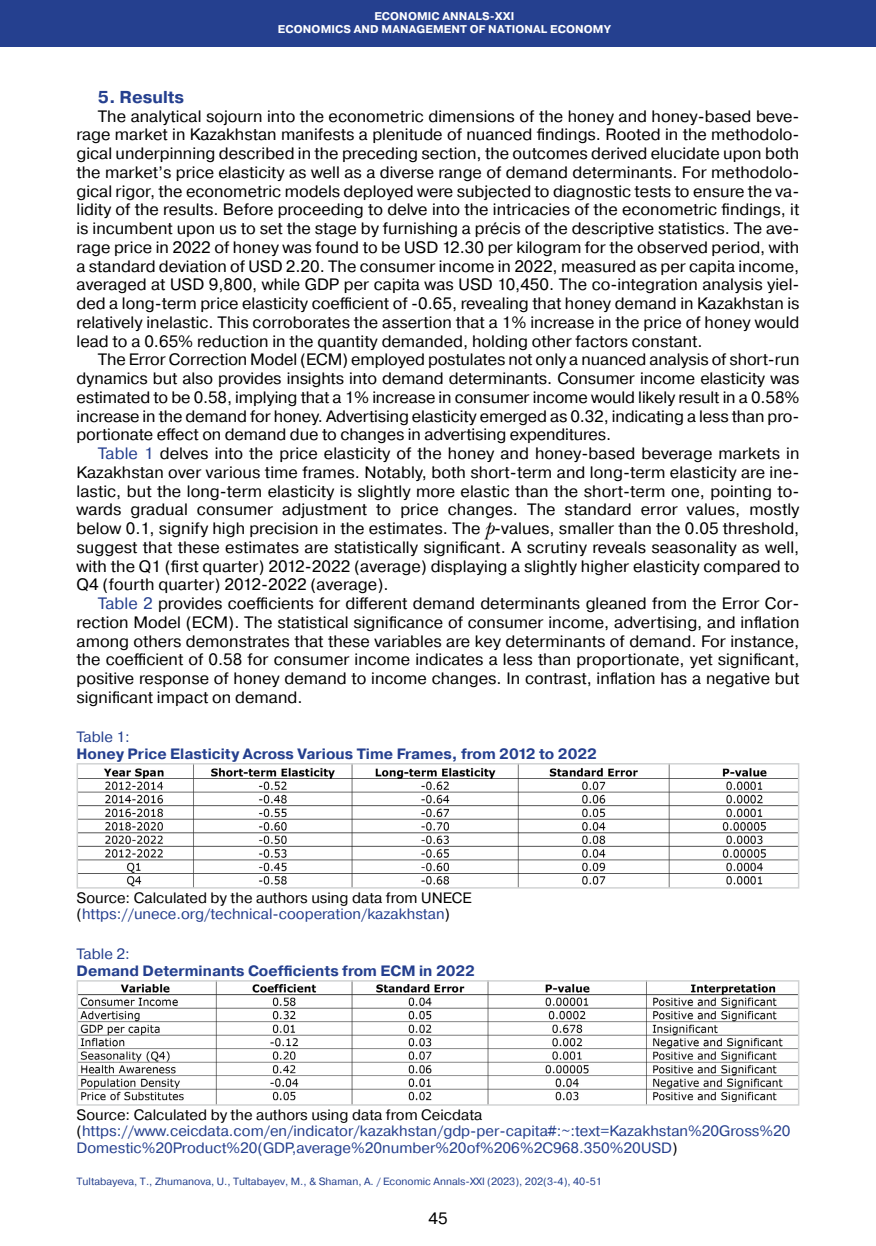
<style>
.page{position:relative;width:876px;height:1246px;background:#fff}
.page>*{position:absolute;margin:0;border:0;box-sizing:border-box;transform-origin:0 0}
.Заголовок_текст_2019{font:700 17.25px "Pragmatica";color:#25408f}
.Абзац_2019{font:16.5px/18.8px "Pragmatica";color:#000}
.Таблицы__рисунки__по{font:15px/16.5px "Pragmatica";color:#25408f}
.Таблицы___рисунки_ша{font:700 15px "Pragmatica";color:#25408f}
.Таблицы__рисунки__по-2{font:15px "Pragmatica";color:#000}
.Таблицы___рисунки_ша-2{font:15px "Pragmatica";color:#25408f}
.Посада_2016{font:700 11.25px "Pragmatica";letter-spacing:.01em;color:#fff}
.Нижний_колонтитул_20{font:10.5px "Pragmatica";color:#25408f}
.s1{color:#25408f}
.s2{font-family:"New Baskerville C";font-style:italic;font-size:19.5px}
.s3{color:#000}
</style>
<div class="page">
<div style="left:0;top:0;width:876px;height:47px;background:#25408f"></div>
<img style="left:80px;top:766px;width:716px;height:120px">
<div style="left:77px;top:763px;width:722px;height:126px;border:2px solid #d1d3d4"></div>
<img style="left:80px;top:983px;width:716px;height:120px">
<div style="left:77px;top:980px;width:722px;height:126px;border:2px solid #d1d3d4"></div>
<p class="Посада_2016" style="left:374px;top:9px;width:142px">ECONOMIC ANNALS-XXI</p>
<p class="Посада_2016" style="left:278px;top:22px;width:334px">ECONOMICS AND MANAGEMENT OF NATIONAL ECONOMY</p>
<p class="Заголовок_текст_2019" style="left:98px;top:86px;width:88px">5. Results</p>
<p class="Абзац_2019" style="left:77px;top:107px;width:724px;text-indent:21px">The analytical sojourn into the econometric dimensions of the honey and honey-based beve&shy;rage market in Kazakhstan manifests a plenitude of nuanced findings. Rooted in the methodolo&shy;gical underpinning described in the preceding section, the outcomes derived elucidate upon both the market’s price elasticity as well as a diverse range of demand determinants. For methodolo&shy;gical rigor, the econometric models deployed were subjected to diagnostic tests to ensure the va&shy;lidity of the results. Before proceeding to delve into the intricacies of the econometric findings, it is incumbent upon us to set the stage by furnishing a précis of the descriptive statistics. The ave&shy;rage price in 2022 of honey was found to be USD 12.30 per kilogram for the observed period, with a standard deviation of USD 2.20. The consumer income in 2022, measured as per capita income, averaged at USD 9,800, while GDP per capita was USD 10,450. The co-integration analysis yiel&shy;ded a long-term price elasticity coefficient of -0.65, revealing that honey demand in Kazakhstan is relatively inelastic. This corroborates the assertion that a 1% increase in the price of honey would lead to a 0.65% reduction in the quantity demanded, holding other factors constant.</p>
<p class="Абзац_2019" style="left:77px;top:351px;width:724px;text-align:justify;text-indent:21px">The Error Correction Model (ECM) employed postulates not only a nuanced analysis of short-run dynamics but also provides insights into demand determinants. Consumer income elasticity was estimated to be 0.58, implying that a 1% increase in consumer income would likely result in a 0.58% increase in the demand for honey. Advertising elasticity emerged as 0.32, indicating a less than pro&shy;portionate effect on demand due to changes in advertising expenditures.</p>
<p class="Абзац_2019" style="left:77px;top:444px;width:724px;text-indent:21px"><span class="s1">Table 1</span> delves into the price elasticity of the honey and honey-based beverage markets in Kazakhstan over various time frames. Notably, both short-term and long-term elasticity are ine&shy;lastic, but the long-term elasticity is slightly more elastic than the short-term one, pointing to&shy;wards gradual consumer adjustment to price changes. The standard error values, mostly below 0.1, signify high precision in the estimates. The <span class="s2">p</span>-values, smaller than the 0.05 threshold, suggest that these estimates are statistically significant. A scrutiny reveals seasonality as well, with the Q1 (first quarter) 2012-2022 (average) displaying a slightly higher elasticity compared to Q4 (fourth quarter) 2012-2022 (average).</p>
<p class="Абзац_2019" style="left:77px;top:594px;width:724px;text-align:justify;text-indent:21px"><span class="s1">Table 2</span> provides coefficients for different demand determinants gleaned from the Error Cor&shy;rection Model (ECM). The statistical significance of consumer income, advertising, and inflation among others demonstrates that these variables are key determinants of demand. For instance, the coefficient of 0.58 for consumer income indicates a less than proportionate, yet significant, positive response of honey demand to income changes. In contrast, inflation has a negative but significant impact on demand.</p>
<p class="Таблицы___рисунки_ша-2" style="left:77px;top:728px;width:55px">Table 1:</p>
<p class="Таблицы___рисунки_ша" style="left:77px;top:744px;width:522px">Honey Price Elasticity Across Various Time Frames, from 2012 to 2022</p>
<p class="Таблицы__рисунки__по-2" style="left:77px;top:888px;width:397px">Source: Calculated by the authors using data from UNECE</p>
<p class="Таблицы__рисунки__по" style="left:77px;top:906px;width:375px"><span class="s3">(</span>https://unece.org/technical-cooperation/kazakhstan<span class="s3">)</span></p>
<p class="Таблицы___рисунки_ша-2" style="left:77px;top:945px;width:55px">Table 2:</p>
<p class="Таблицы___рисунки_ша" style="left:77px;top:961px;width:400px">Demand Determinants Coefficients from ECM in 2022</p>
<p class="Таблицы__рисунки__по-2" style="left:77px;top:1105px;width:407px">Source: Calculated by the authors using data from Ceicdata</p>
<p class="Таблицы__рисунки__по" style="left:77px;top:1123px;width:715px"><span class="s3">(</span>https://www.ceicdata.com/en/indicator/kazakhstan/gdp-per-capita#:~:text=Kazakhstan%20Gross%20<br>Domestic%20Product%20(GDP,average%20number%20of%206%2C968.350%20USD<span class="s3">)</span></p>
<p class="Нижний_колонтитул_20" style="left:77px;top:1174px;width:527px">Tultabayeva, T., Zhumanova, U., Tultabayev, M., &amp; Shaman, A. / Economic Annals-XXI (2023), 202(3-4), 40-51</p>
<p class="Абзац_2019" style="left:428px;top:1210px;width:21px">45</p>
</div>
